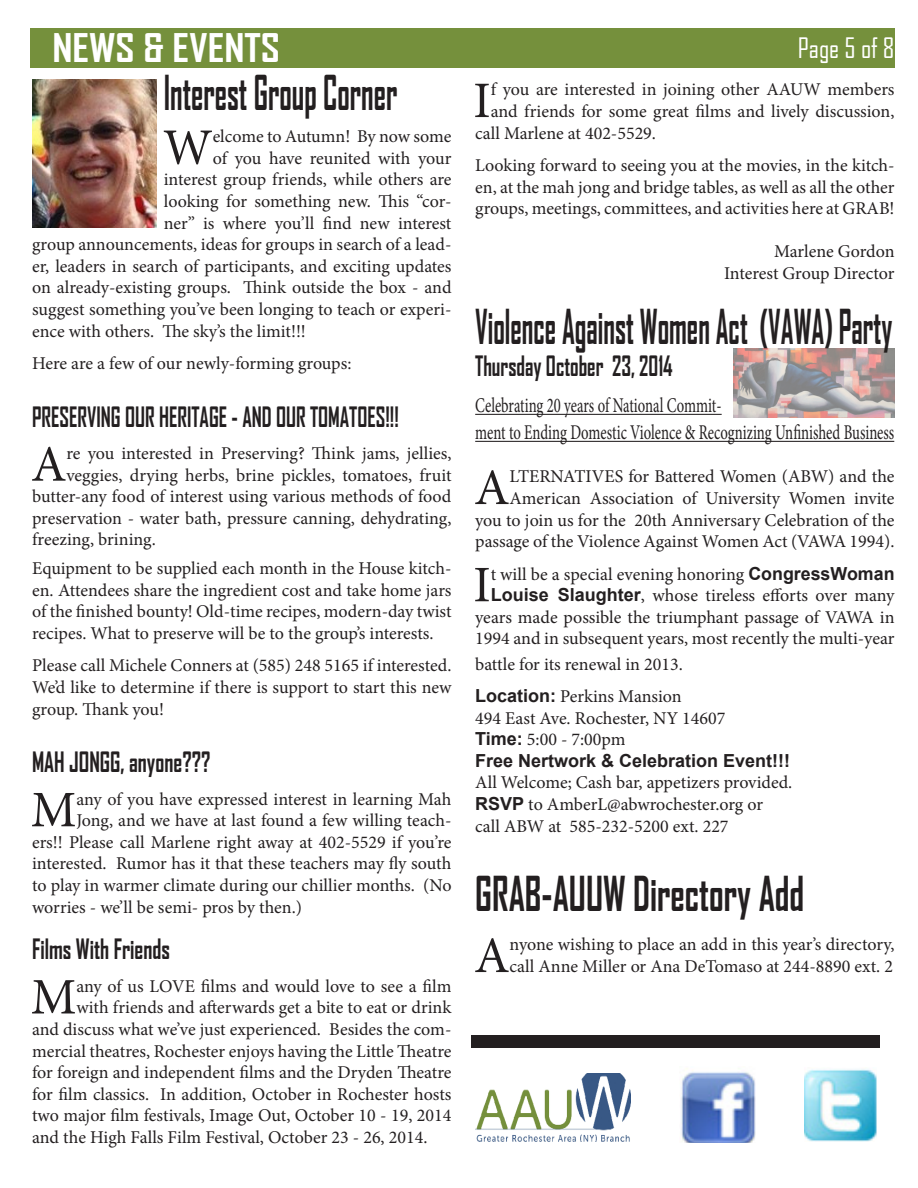
<style>
.page{position:relative;width:918px;height:1188px;background:#fff}
.page>*{position:absolute;margin:0;border:0;box-sizing:border-box;transform-origin:0 0}
.t1{font:51.3px "Minion Pro";color:#231f20}
.t2{font:700 46.05px "Agency FB";color:#231f20;scale:.62 1}
.t3{font:700 46.05px "Agency FB";color:#231f20;scale:.78 1}
.t4{font:700 46.05px "Agency FB";color:#231f20;scale:.66 1}
.t5{font:700 37.8px "Agency FB";color:#fff;scale:1.11 1}
.t6{font:27px "Agency FB";color:#fff}
.t7{font:700 26.85px "Agency FB";color:#231f20;scale:.78 1}
.t8{font:700 26.85px "Agency FB";color:#231f20;scale:.82 1}
.t9{font:21px/27px "Minion Pro";color:#231f20;scale:.7 1}
.t10{font:18px/21.6px "Minion Pro";color:#231f20;text-align:justify}
.t11{font:700 18px "Arial";color:#231f20}
.s1{font-family:"Arial";font-weight:700}
</style>
<div class="page">
<div style="left:31px;top:28px;width:864px;height:40px;background:#75903c"></div>
<hr style="left:475px;top:414px;width:247px;height:1px;background:#231f20">
<hr style="left:475px;top:441px;width:419px;height:1px;background:#231f20">
<img style="left:804px;top:1069px;width:73px;height:72px">
<img style="left:681px;top:1068px;width:75px;height:75px">
<img style="left:475px;top:1074px;width:155px;height:67px">
<div style="left:471px;top:1035px;width:409px;height:13px;background:#231f20"></div>
<img style="left:32px;top:79px;width:124px;height:148px">
<img style="left:733px;top:348px;width:162px;height:69px">
<p class="t5" style="left:52px;top:24px;width:207px">NEWS &amp; EVENTS</p>
<p class="t6" style="left:798px;top:32px;width:98px">Page 5 of 8</p>
<p class="t1" style="left:473px;top:66px;width:19px">I</p>
<p class="t10" style="left:491px;top:79px;width:405px">f you are interested in joining other AAUW members</p>
<p class="t4" style="left:164px;top:64px;width:356px">Interest Group Corner</p>
<p class="t1" style="left:163px;top:113px;width:51px">W</p>
<p class="t10" style="left:213px;top:126px;width:240px">elcome to Autumn! By now some</p>
<p class="t10" style="left:491px;top:101px;width:405px">and friends for some great films and lively discussion,</p>
<p class="t10" style="left:475px;top:122px;width:182px">call Marlene at 402-5529.</p>
<p class="t10" style="left:475px;top:155px;width:421px">Looking forward to seeing you at the movies, in the kitch&shy;en, at the mah jong and bridge tables, as well as all the other groups, meetings, committees, and activities here at GRAB!</p>
<p class="t10" style="left:774px;top:241px;width:122px">Marlene Gordon</p>
<p class="t10" style="left:724px;top:263px;width:172px">Interest Group Director</p>
<p class="t2" style="left:475px;top:298px;width:675px">Violence Against Women Act (VAWA) Party</p>
<p class="t7" style="left:475px;top:349px;width:255px">Thursday October 23, 2014</p>
<p class="t9" style="left:475px;top:392px;width:600px">Celebrating 20 years of National Commit-<br>ment to Ending Domestic Violence &amp; Recognizing Unfinished Business</p>
<p class="t1" style="left:474px;top:453px;width:37px">A</p>
<p class="t10" style="left:213px;top:147px;width:240px">of you have reunited with your</p>
<p class="t10" style="left:164px;top:169px;width:289px">interest group friends, while others are</p>
<p class="t10" style="left:164px;top:191px;width:289px">looking for something new. This “cor-</p>
<p class="t10" style="left:164px;top:212px;width:289px">ner” is where you’ll find new interest</p>
<p class="t10" style="left:32px;top:234px;width:421px">group announcements, ideas for groups in search of a lead-</p>
<p class="t10" style="left:32px;top:255px;width:421px">er, leaders in search of participants, and exciting updates</p>
<p class="t10" style="left:32px;top:277px;width:421px">on already-existing groups. Think outside the box - and</p>
<p class="t10" style="left:32px;top:299px;width:421px">suggest something you’ve been longing to teach or experi-</p>
<p class="t10" style="left:32px;top:320px;width:275px">ence with others. The sky’s the limit!!!</p>
<p class="t10" style="left:32px;top:353px;width:321px">Here are a few of our newly-forming groups:</p>
<p class="t7" style="left:32px;top:400px;width:472px">PRESERVING OUR HERITAGE - AND OUR TOMATOES!!!</p>
<p class="t1" style="left:31px;top:430px;width:37px">A</p>
<p class="t10" style="left:66px;top:443px;width:387px">re you interested in Preserving? Think jams, jellies,</p>
<p class="t10" style="left:66px;top:464px;width:387px">veggies, drying herbs, brine pickles, tomatoes, fruit</p>
<p class="t10" style="left:32px;top:486px;width:421px">butter-any food of interest using various methods of food</p>
<p class="t10" style="left:32px;top:507px;width:421px">preservation - water bath, pressure canning, dehydrating,</p>
<p class="t10" style="left:32px;top:529px;width:125px">freezing, brining.</p>
<p class="t10" style="left:32px;top:558px;width:421px">Equipment to be supplied each month in the House kitch&shy;en. Attendees share the ingredient cost and take home jars of the finished bounty! Old-time recipes, modern-day twist recipes. What to preserve will be to the group’s interests.</p>
<p class="t10" style="left:32px;top:655px;width:421px">Please call Michele Conners at (585) 248 5165 if interested.<br>We’d like to determine if there is support to start this new group. Thank you!</p>
<p class="t8" style="left:32px;top:746px;width:219px">MAH JONGG, anyone???</p>
<p class="t1" style="left:31px;top:776px;width:47px">M</p>
<p class="t10" style="left:76px;top:788px;width:377px">any of you have expressed interest in learning Mah</p>
<p class="t10" style="left:475px;top:466px;width:421px;text-align:right">LTERNATIVES for Battered Women (ABW) and the American Association of University Women invite<br>you to join us for the 20th Anniversary Celebration of the passage of the Violence Against Women Act (VAWA 1994).</p>
<p class="t1" style="left:473px;top:551px;width:19px">I</p>
<p class="t10" style="left:475px;top:563px;width:421px;text-align:right">t will be a special evening honoring <span class="s1">CongressWoman Louise Slaughter</span>, whose tireless efforts over many years made possible the triumphant passage of VAWA in 1994 and in subsequent years, most recently the multi-year</p>
<p class="t10" style="left:475px;top:653px;width:209px">battle for its renewal in 2013.</p>
<p class="t10" style="left:475px;top:686px;width:208px"><span class="s1">Location:</span> Perkins Mansion</p>
<p class="t10" style="left:475px;top:707px;width:252px">494 East Ave. Rochester, NY 14607</p>
<p class="t10" style="left:475px;top:729px;width:152px"><span class="s1">Time:</span> 5:00 - 7:00pm</p>
<p class="t11" style="left:475px;top:749px;width:317px">Free Nertwork &amp; Celebration Event!!!</p>
<p class="t10" style="left:475px;top:772px;width:319px">All Welcome; Cash bar, appetizers provided.</p>
<p class="t10" style="left:475px;top:794px;width:289px"><span class="s1">RSVP</span> to AmberL@abwrochester.org or</p>
<p class="t10" style="left:475px;top:815px;width:255px">call ABW at 585-232-5200 ext. 227</p>
<p class="t10" style="left:76px;top:810px;width:377px">Jong, and we have at last found a few willing teach-</p>
<p class="t10" style="left:32px;top:831px;width:421px">ers!! Please call Marlene right away at 402-5529 if you’re</p>
<p class="t10" style="left:32px;top:853px;width:421px">interested. Rumor has it that these teachers may fly south</p>
<p class="t10" style="left:32px;top:875px;width:421px">to play in warmer climate during our chillier months. (No</p>
<p class="t10" style="left:32px;top:896px;width:271px">worries - we’ll be semi- pros by then.)</p>
<p class="t8" style="left:32px;top:933px;width:170px">Films With Friends</p>
<p class="t1" style="left:31px;top:963px;width:47px">M</p>
<p class="t10" style="left:76px;top:975px;width:377px">any of us LOVE films and would love to see a film</p>
<p class="t3" style="left:475px;top:865px;width:423px">GRAB-AUUW Directory Add</p>
<p class="t1" style="left:474px;top:921px;width:37px">A</p>
<p class="t10" style="left:510px;top:934px;width:387px">nyone wishing to place an add in this year’s directory, call Anne Miller or Ana DeTomaso at 244-8890 ext. 2</p>
<p class="t10" style="left:76px;top:997px;width:377px">with friends and afterwards get a bite to eat or drink</p>
<p class="t10" style="left:32px;top:1019px;width:421px">and discuss what we’ve just experienced. Besides the com-</p>
<p class="t10" style="left:32px;top:1040px;width:421px">mercial theatres, Rochester enjoys having the Little Theatre</p>
<p class="t10" style="left:32px;top:1062px;width:421px">for foreign and independent films and the Dryden Theatre</p>
<p class="t10" style="left:32px;top:1083px;width:421px">for film classics. In addition, October in Rochester hosts</p>
<p class="t10" style="left:32px;top:1105px;width:421px">two major film festivals, Image Out, October 10 - 19, 2014</p>
<p class="t10" style="left:32px;top:1127px;width:397px">and the High Falls Film Festival, October 23 - 26, 2014.</p>
</div>
